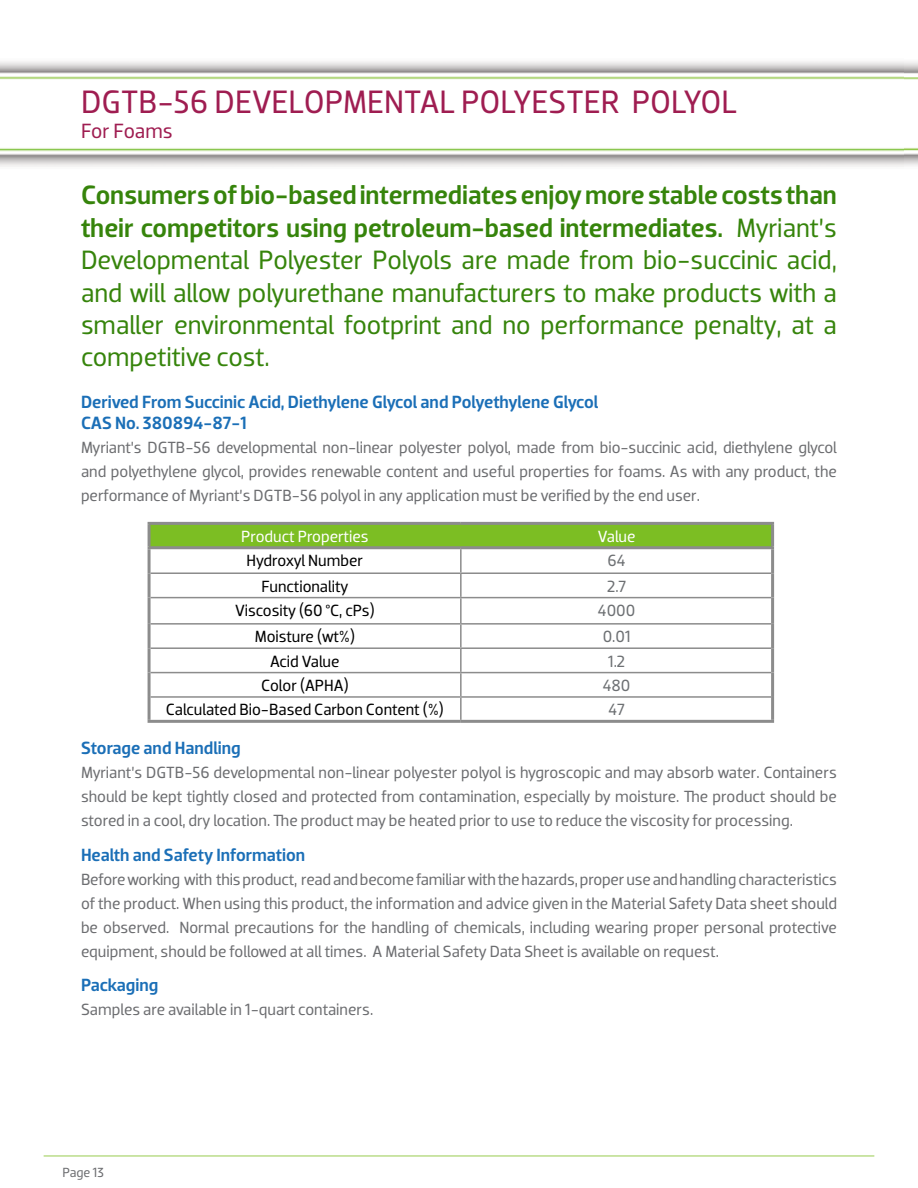
<style>
.page{position:relative;width:918px;height:1188px;background:#fff}
.page>*{position:absolute;margin:0;border:0;box-sizing:border-box;transform-origin:0 0}
.t1{font:33px "Dobra";color:#9f1d51}
.t2{font:27px/32.4px "Dobra";color:#36840b;text-align:justify}
.t3{font:21px "Dobra";letter-spacing:-.005em;color:#9f1d51}
.t4{font:500 18px/21px "Dobra";color:#1b6fb7}
.t5{font:16.5px/24px "Dobra";color:#6d6e71;text-align:justify}
.t6{font:16.5px "Dobra";letter-spacing:-.005em;color:#000}
.t7{font:16.5px "Dobra";color:#fff}
.t8{font:16.5px "Dobra";color:#6d7073}
.t9{font:13.5px "Dobra";color:#6d6e71}
.s1{font-weight:500}
</style>
<div class="page">
<hr style="left:44px;top:1156px;width:830px;height:1px;background:#98cb4f">
<div style="left:151px;top:525px;width:620px;height:21px;background:#7cbe23"></div>
<hr style="left:151px;top:572px;width:310px;height:2px;background:#8c8c8c">
<hr style="left:151px;top:597px;width:310px;height:1px;background:#8c8c8c">
<hr style="left:151px;top:623px;width:310px;height:2px;background:#8c8c8c">
<hr style="left:151px;top:647px;width:310px;height:2px;background:#8c8c8c">
<hr style="left:151px;top:672px;width:310px;height:1px;background:#8c8c8c">
<hr style="left:151px;top:696px;width:310px;height:2px;background:#8c8c8c">
<hr style="left:460px;top:549px;width:2px;height:23px;background:#8c8c8c">
<hr style="left:461px;top:572px;width:310px;height:2px;background:#8c8c8c">
<hr style="left:460px;top:574px;width:2px;height:23px;background:#8c8c8c">
<hr style="left:461px;top:597px;width:310px;height:1px;background:#8c8c8c">
<hr style="left:460px;top:598px;width:2px;height:25px;background:#8c8c8c">
<hr style="left:461px;top:623px;width:310px;height:2px;background:#8c8c8c">
<hr style="left:460px;top:625px;width:2px;height:22px;background:#8c8c8c">
<hr style="left:461px;top:647px;width:310px;height:2px;background:#8c8c8c">
<hr style="left:460px;top:649px;width:2px;height:23px;background:#8c8c8c">
<hr style="left:461px;top:672px;width:310px;height:1px;background:#8c8c8c">
<hr style="left:460px;top:673px;width:2px;height:23px;background:#8c8c8c">
<hr style="left:461px;top:696px;width:310px;height:2px;background:#8c8c8c">
<hr style="left:460px;top:698px;width:2px;height:22px;background:#8c8c8c">
<hr style="left:460px;top:525px;width:2px;height:21px;background:#7cbe23">
<hr style="left:148px;top:549px;width:3px;height:24px;background:#8c8c8c">
<hr style="left:771px;top:549px;width:3px;height:24px;background:#8c8c8c">
<hr style="left:148px;top:573px;width:3px;height:25px;background:#8c8c8c">
<hr style="left:771px;top:573px;width:3px;height:25px;background:#8c8c8c">
<hr style="left:148px;top:598px;width:3px;height:26px;background:#8c8c8c">
<hr style="left:771px;top:598px;width:3px;height:26px;background:#8c8c8c">
<hr style="left:148px;top:624px;width:3px;height:24px;background:#8c8c8c">
<hr style="left:771px;top:624px;width:3px;height:24px;background:#8c8c8c">
<hr style="left:148px;top:648px;width:3px;height:25px;background:#8c8c8c">
<hr style="left:771px;top:648px;width:3px;height:25px;background:#8c8c8c">
<hr style="left:148px;top:673px;width:3px;height:24px;background:#8c8c8c">
<hr style="left:771px;top:673px;width:3px;height:24px;background:#8c8c8c">
<hr style="left:148px;top:697px;width:3px;height:23px;background:#8c8c8c">
<hr style="left:771px;top:697px;width:3px;height:23px;background:#8c8c8c">
<hr style="left:148px;top:720px;width:313px;height:3px;background:#8c8c8c">
<hr style="left:461px;top:720px;width:313px;height:3px;background:#8c8c8c">
<hr style="left:148px;top:522px;width:313px;height:3px;background:#8c8c8c">
<hr style="left:148px;top:525px;width:3px;height:21px;background:#8c8c8c">
<hr style="left:461px;top:522px;width:313px;height:3px;background:#8c8c8c">
<hr style="left:771px;top:525px;width:3px;height:21px;background:#8c8c8c">
<hr style="left:148px;top:546px;width:313px;height:3px;background:#8c8c8c">
<hr style="left:461px;top:546px;width:313px;height:3px;background:#8c8c8c">
<img style="left:0;top:148px;width:904px;height:19px">
<img style="left:904px;top:147px;width:14px;height:19px">
<h1 class="t1" style="left:81px;top:82px;width:658px">DGTB-56 DEVELOPMENTAL POLYESTER POLYOL</h1>
<p class="t3" style="left:81px;top:119px;width:93px">For Foams</p>
<p class="t2" style="left:81px;top:179px;width:758px"><span class="s1">Consumers of bio-based intermediates enjoy more stable costs than their competitors using petroleum-based intermediates.</span> Myriant’s Developmental Polyester Polyols are made from bio-succinic acid, and will allow polyurethane manufacturers to make products with a smaller environmental footprint and no performance penalty, at a competitive cost.</p>
<p class="t4" style="left:81px;top:392px;width:519px">Derived From Succinic Acid, Diethylene Glycol and Polyethylene Glycol<br>CAS No. 380894-87-1</p>
<p class="t5" style="left:81px;top:436px;width:758px">Myriant’s DGTB-56 developmental non-linear polyester polyol, made from bio-succinic acid, diethylene glycol and polyethylene glycol, provides renewable content and useful properties for foams. As with any product, the performance of Myriant’s DGTB-56 polyol in any application must be verified by the end user.</p>
<p class="t7" style="left:241px;top:526px;width:129px">Product Properties</p>
<p class="t7" style="left:598px;top:526px;width:39px">Value</p>
<p class="t6" style="left:247px;top:551px;width:118px">Hydroxyl Number</p>
<p class="t8" style="left:608px;top:551px;width:20px">64</p>
<p class="t6" style="left:262px;top:576px;width:88px">Functionality</p>
<p class="t8" style="left:607px;top:576px;width:21px">2.7</p>
<p class="t6" style="left:235px;top:601px;width:141px">Viscosity (60 °C, cPs)</p>
<p class="t8" style="left:598px;top:601px;width:39px">4000</p>
<p class="t6" style="left:255px;top:627px;width:102px">Moisture (wt%)</p>
<p class="t8" style="left:603px;top:627px;width:30px">0.01</p>
<p class="t6" style="left:270px;top:651px;width:71px">Acid Value</p>
<p class="t8" style="left:608px;top:651px;width:19px">1.2</p>
<p class="t6" style="left:261px;top:676px;width:89px">Color (APHA)</p>
<p class="t8" style="left:603px;top:676px;width:29px">480</p>
<p class="t6" style="left:166px;top:700px;width:280px">Calculated Bio-Based Carbon Content (%)</p>
<p class="t8" style="left:608px;top:700px;width:18px">47</p>
<p class="t4" style="left:81px;top:738px;width:161px">Storage and Handling</p>
<p class="t5" style="left:81px;top:761px;width:757px">Myriant’s DGTB-56 developmental non-linear polyester polyol is hygroscopic and may absorb water. Containers should be kept tightly closed and protected from contamination, especially by moisture. The product should be stored in a cool, dry location. The product may be heated prior to use to reduce the viscosity for processing.</p>
<p class="t4" style="left:81px;top:844px;width:226px">Health and Safety Information</p>
<p class="t5" style="left:81px;top:867px;width:758px">Before working with this product, read and become familiar with the hazards, proper use and handling characteristics of the product. When using this product, the information and advice given in the Material Safety Data sheet should be observed. Normal precautions for the handling of chemicals, including wearing proper personal protective equipment, should be followed at all times. A Material Safety Data Sheet is available on request.</p>
<p class="t4" style="left:81px;top:975px;width:79px">Packaging</p>
<p class="t5" style="left:81px;top:998px;width:294px">Samples are available in 1-quart containers.</p>
<p class="t9" style="left:62px;top:1164px;width:43px">Page 13</p>
</div>
